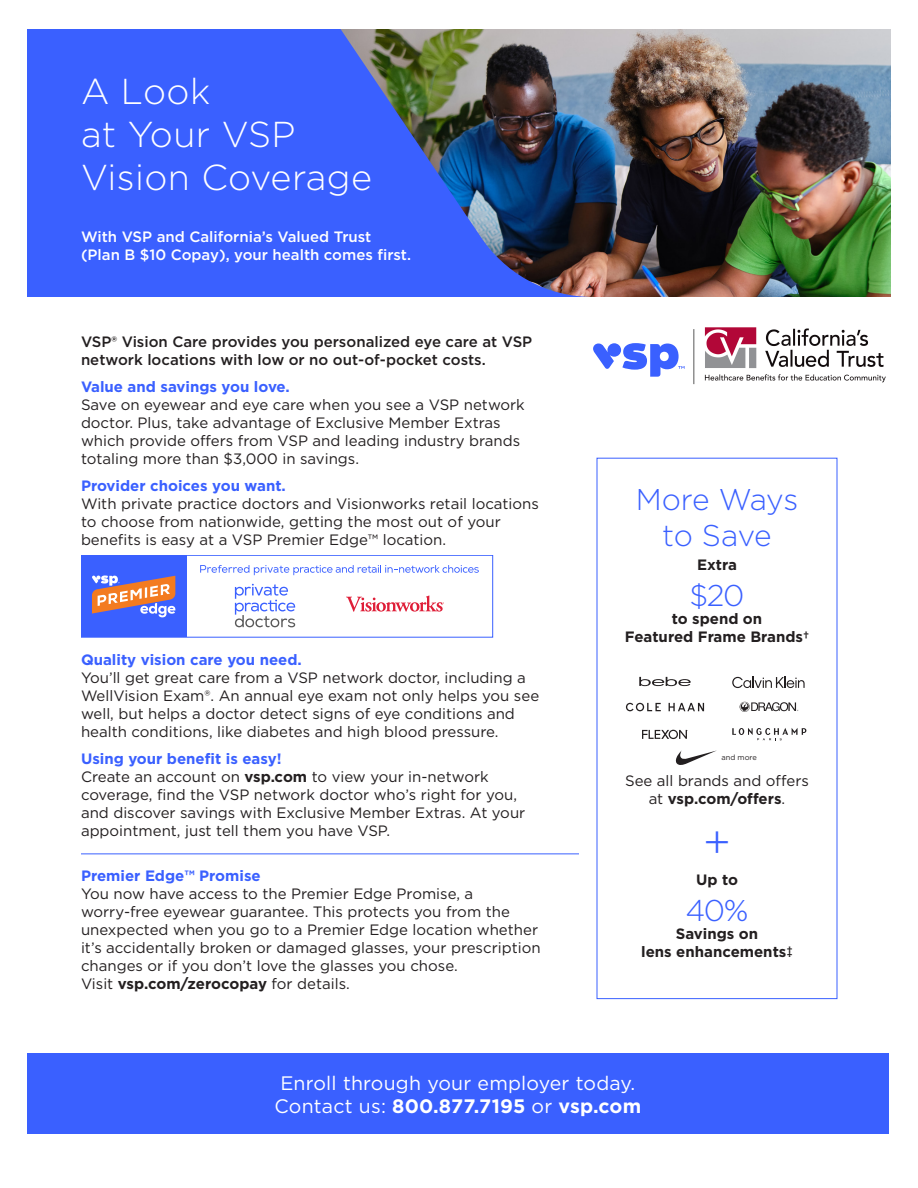
<style>
.page{position:relative;width:918px;height:1188px;background:#fff}
.page>*{position:absolute;margin:0;border:0;box-sizing:border-box;transform-origin:0 0}
.t1{font:300 45px "Gotham";color:#3a60ff}
.VSP_CORE_Heading_1{font:300 36px/43.5px "Gotham";letter-spacing:.01em;color:#fff}
.VSP_CORE_Feature_Title_2{font:300 30px/36px "Gotham";letter-spacing:-.02em;color:#3a60ff;text-align:center}
.VSP_CORE_CTA_BAR{font:19.5px/23.4px "Gotham";letter-spacing:.01em;color:#fff;text-align:center}
.t2{font:15px/18px "Gotham";color:#231f20}
.t3{font:700 15px "Gotham";color:#3a60ff}
.t4{font:500 15px/18px "Gotham";color:#231f20}
.t5{font:500 15px/18px "Gotham";color:#fff}
.t6{font:700 15px/18px "Gotham";color:#231f20;text-align:center}
.t7{font:7.5px "Gotham";color:#231f20}
.s1{font-weight:700}
</style>
<div class="page">
<img style="left:593px;top:29px;width:298px;height:268px">
<svg style="left:27px;top:29px;width:566px;height:268px;background:#3e5dd2"></svg>
<div style="left:27px;top:1053px;width:862px;height:81px;background:#3a60ff"></div>
<hr style="left:81px;top:854px;width:498px;height:1px;background:#3a60ff">
<div style="left:81px;top:555px;width:412px;height:82px;border:1px solid #3a60ff"></div>
<div style="left:81px;top:555px;width:106px;height:82px;background:#3a60ff"></div>
<svg style="left:346px;top:596px;width:98px;height:16px"></svg>
<svg style="left:235px;top:583px;width:60px;height:44px"></svg>
<svg style="left:200px;top:565px;width:279px;height:10px"></svg>
<svg style="left:92px;top:576px;width:84px;height:41px"></svg>
<svg style="left:732px;top:728px;width:74px;height:12px"></svg>
<svg style="left:626px;top:703px;width:78px;height:8px"></svg>
<svg style="left:642px;top:730px;width:46px;height:9px"></svg>
<svg style="left:740px;top:702px;width:58px;height:10px"></svg>
<svg style="left:639px;top:677px;width:52px;height:9px"></svg>
<svg style="left:676px;top:750px;width:41px;height:15px"></svg>
<svg style="left:732px;top:677px;width:73px;height:11px"></svg>
<svg style="left:593px;top:343px;width:92px;height:34px"></svg>
<hr style="left:694px;top:329px;width:1px;height:55px;background:#595959">
<img style="left:704px;top:327px;width:182px;height:56px">
<p class="VSP_CORE_Heading_1" style="left:81px;top:68px;width:293px">A Look<br>at Your VSP<br>Vision Coverage</p>
<p class="t5" style="left:81px;top:227px;width:332px">With VSP and California’s Valued Trust (Plan B $10 Copay), your health comes first.</p>
<p class="t4" style="left:81px;top:332px;width:453px">VSP® Vision Care provides you personalized eye care at VSP network locations with low or no out-of-pocket costs.</p>
<p class="t3" style="left:81px;top:376px;width:210px">Value and savings you love.</p>
<p class="t2" style="left:81px;top:395px;width:445px">Save on eyewear and eye care when you see a VSP network doctor. Plus, take advantage of Exclusive Member Extras which provide offers from VSP and leading industry brands totaling more than $3,000 in savings.</p>
<p class="t3" style="left:81px;top:475px;width:206px">Provider choices you want.</p>
<p class="t2" style="left:81px;top:494px;width:459px">With private practice doctors and Visionworks retail locations to choose from nationwide, getting the most out of your benefits is easy at a VSP Premier Edge™ location.</p>
<p class="t3" style="left:81px;top:649px;width:222px">Quality vision care you need.</p>
<p class="t2" style="left:81px;top:668px;width:460px">You’ll get great care from a VSP network doctor, including a WellVision Exam®. An annual eye exam not only helps you see well, but helps a doctor detect signs of eye conditions and health conditions, like diabetes and high blood pressure.</p>
<p class="t3" style="left:81px;top:748px;width:202px">Using your benefit is easy!</p>
<p class="t2" style="left:81px;top:767px;width:446px">Create an account on <span class="s1">vsp.com</span> to view your in-network coverage, find the VSP network doctor who’s right for you, and discover savings with Exclusive Member Extras. At your appointment, just tell them you have VSP.</p>
<p class="t3" style="left:81px;top:865px;width:181px">Premier Edge™ Promise</p>
<p class="t2" style="left:81px;top:884px;width:461px">You now have access to the Premier Edge Promise, a worry-free eyewear guarantee. This protects you from the unexpected when you go to a Premier Edge location whether it’s accidentally broken or damaged glasses, your prescription changes or if you don’t love the glasses you chose.<br>Visit <span class="s1">vsp.com/zerocopay</span> for details.</p>
<p class="VSP_CORE_Feature_Title_2" style="left:636px;top:481px;width:164px">More Ways to Save</p>
<p class="t6" style="left:697px;top:556px;width:41px">Extra</p>
<p class="VSP_CORE_Feature_Title_2" style="left:690px;top:577px;width:56px">$20</p>
<p class="t6" style="left:625px;top:610px;width:186px">to spend on<br>Featured Frame Brands†</p>
<p class="t7" style="left:721px;top:753px;width:37px">and more</p>
<p class="t2" style="left:625px;top:771px;width:185px;text-align:center">See all brands and offers at <span class="s1">vsp.com/offers</span>.</p>
<p class="t1" style="left:703px;top:814px;width:29px">+</p>
<p class="t6" style="left:696px;top:871px;width:43px">Up to</p>
<p class="VSP_CORE_Feature_Title_2" style="left:686px;top:892px;width:64px">40%</p>
<p class="t6" style="left:641px;top:925px;width:153px">Savings on<br>lens enhancements‡</p>
<p class="VSP_CORE_CTA_BAR" style="left:275px;top:1071px;width:368px">Enroll through your employer today.<br>Contact us: <span class="s1">800.877.7195</span> or <span class="s1">vsp.com</span></p>
</div>
